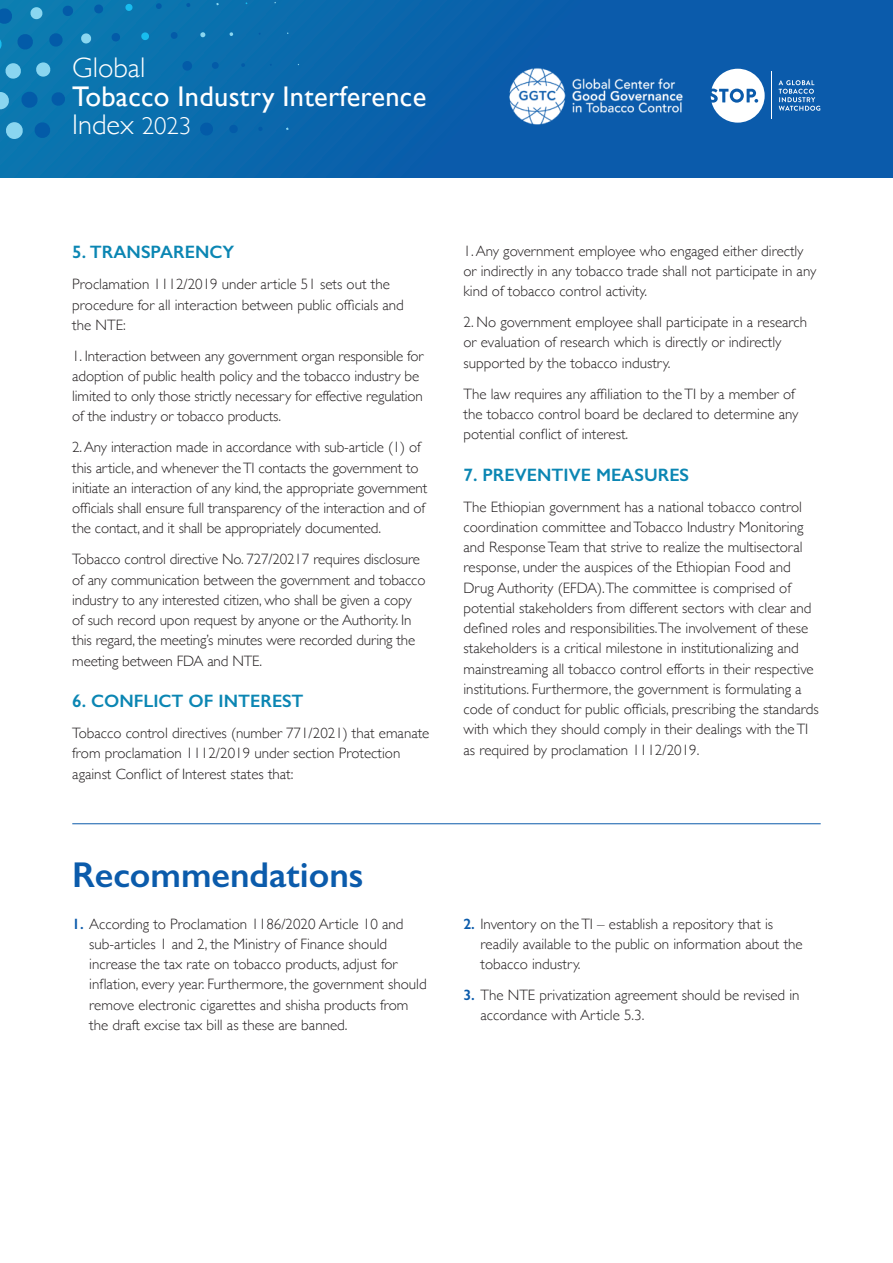
<style>
.page{position:relative;width:893px;height:1263px;background:#fff}
.page>*{position:absolute;margin:0;border:0;box-sizing:border-box;transform-origin:0 0}
.t1{font:600 36px "Gill Sans";color:#0b5bab}
.t2{font:28.5px/28.5px "Gill Sans";letter-spacing:.01em;color:#fff}
.t3{font:300 28.5px "Gill Sans";color:#fff}
.t4{font:600 18px "Gill Sans";color:#0b86b3}
.Body_Copy{font:300 15px/20.2px "Gill Sans";color:#231f20}
.s1{font-weight:300}
.s2{font-weight:300;font-size:24.75px}
.s3{font-weight:600;color:#0b5bab}
</style>
<div class="page">
<div style="left:0;top:0;width:893px;height:177px;background:linear-gradient(to right,#0a74ae,#0b54aa)"></div>
<svg style="left:0;top:92px;width:10px;height:17px"></svg>
<svg style="left:5px;top:122px;width:19px;height:17px"></svg>
<svg style="left:15px;top:152px;width:19px;height:1px"></svg>
<svg style="left:0;top:35px;width:3px;height:18px"></svg>
<svg style="left:4px;top:63px;width:18px;height:16px"></svg>
<svg style="left:20px;top:91px;width:19px;height:18px"></svg>
<svg style="left:34px;top:121px;width:17px;height:18px"></svg>
<svg style="left:43px;top:153px;width:18px;height:1px"></svg>
<svg style="left:0;top:7px;width:13px;height:18px"></svg>
<svg style="left:16px;top:33px;width:18px;height:18px"></svg>
<svg style="left:35px;top:62px;width:16px;height:15px"></svg>
<svg style="left:51px;top:91px;width:15px;height:16px"></svg>
<svg style="left:62px;top:123px;width:16px;height:14px"></svg>
<svg style="left:30px;top:7px;width:13px;height:12px"></svg>
<svg style="left:48px;top:32px;width:16px;height:15px"></svg>
<svg style="left:65px;top:61px;width:15px;height:15px"></svg>
<svg style="left:80px;top:92px;width:13px;height:13px"></svg>
<svg style="left:91px;top:123px;width:14px;height:13px"></svg>
<svg style="left:62px;top:5px;width:12px;height:12px"></svg>
<svg style="left:80px;top:33px;width:12px;height:10px"></svg>
<svg style="left:96px;top:62px;width:12px;height:11px"></svg>
<svg style="left:109px;top:93px;width:12px;height:10px"></svg>
<svg style="left:119px;top:124px;width:12px;height:11px"></svg>
<svg style="left:94px;top:4px;width:10px;height:10px"></svg>
<svg style="left:111px;top:32px;width:10px;height:10px"></svg>
<svg style="left:125px;top:62px;width:11px;height:10px"></svg>
<svg style="left:137px;top:92px;width:11px;height:11px"></svg>
<svg style="left:147px;top:124px;width:11px;height:10px"></svg>
<svg style="left:125px;top:3px;width:8px;height:8px"></svg>
<svg style="left:141px;top:32px;width:9px;height:9px"></svg>
<svg style="left:153px;top:61px;width:12px;height:11px"></svg>
<svg style="left:163px;top:91px;width:15px;height:13px"></svg>
<svg style="left:173px;top:123px;width:13px;height:12px"></svg>
<svg style="left:156px;top:3px;width:6px;height:6px"></svg>
<svg style="left:170px;top:32px;width:8px;height:7px"></svg>
<svg style="left:182px;top:60px;width:11px;height:11px"></svg>
<svg style="left:191px;top:90px;width:14px;height:14px"></svg>
<svg style="left:199px;top:122px;width:15px;height:14px"></svg>
<svg style="left:186px;top:3px;width:5px;height:4px"></svg>
<svg style="left:200px;top:32px;width:6px;height:5px"></svg>
<svg style="left:211px;top:62px;width:8px;height:7px"></svg>
<svg style="left:221px;top:93px;width:9px;height:8px"></svg>
<svg style="left:229px;top:124px;width:9px;height:10px"></svg>
<svg style="left:229px;top:32px;width:4px;height:4px"></svg>
<svg style="left:241px;top:63px;width:4px;height:4px"></svg>
<svg style="left:251px;top:94px;width:4px;height:5px"></svg>
<svg style="left:258px;top:126px;width:5px;height:5px"></svg>
<svg style="left:711px;top:69px;width:54px;height:54px"></svg>
<div style="left:733px;top:92px;width:8px;height:8px;background:#fff;border-radius:50%"></div>
<hr style="left:772px;top:71px;width:1px;height:48px;background:#fff">
<svg style="left:778px;top:80px;width:42px;height:31px"></svg>
<img style="left:497px;top:57px;width:193px;height:77px">
<hr style="left:72px;top:823px;width:749px;height:1px;background:#0b5bab">
<h2 class="t3" style="left:72px;top:45px;width:75px">Global</h2>
<h2 class="t2" style="left:72px;top:81px;width:356px">Tobacco Industry Interference<br><span class="s1">Index</span> <span class="s2">2023</span></h2>
<h3 class="t4" style="left:72px;top:241px;width:164px">5. TRANSPARENCY</h3>
<p class="Body_Copy" style="left:72px;top:274px;width:333px">Proclamation 1112/2019 under article 51 sets out the procedure for all interaction between public officials and the NTE:</p>
<p class="Body_Copy" style="left:72px;top:345px;width:353px">1. Interaction between any government organ responsible for adoption of public health policy and the tobacco industry be limited to only those strictly necessary for effective regulation of the industry or tobacco products.</p>
<p class="Body_Copy" style="left:72px;top:437px;width:357px">2. Any interaction made in accordance with sub-article (1) of this article, and whenever the TI contacts the government to initiate an interaction of any kind, the appropriate government officials shall ensure full transparency of the interaction and of the contact, and it shall be appropriately documented.</p>
<p class="Body_Copy" style="left:72px;top:548px;width:355px">Tobacco control directive No. 727/20217 requires disclosure of any communication between the government and tobacco industry to any interested citizen, who shall be given a copy of such record upon request by anyone or the Authority. In this regard, the meeting’s minutes were recorded during the meeting between FDA and NTE.</p>
<h3 class="t4" style="left:72px;top:690px;width:233px">6. CONFLICT OF INTEREST</h3>
<p class="Body_Copy" style="left:72px;top:722px;width:359px">Tobacco control directives (number 771/2021) that emanate from proclamation 1112/2019 under section Protection against Conflict of Interest states that:</p>
<p class="Body_Copy" style="left:463px;top:240px;width:354px">1. Any government employee who engaged either directly or indirectly in any tobacco trade shall not participate in any kind of tobacco control activity.</p>
<p class="Body_Copy" style="left:463px;top:311px;width:345px">2. No government employee shall participate in a research or evaluation of research which is directly or indirectly supported by the tobacco industry.</p>
<p class="Body_Copy" style="left:463px;top:383px;width:337px">The law requires any affiliation to the TI by a member of the tobacco control board be declared to determine any potential conflict of interest.</p>
<h3 class="t4" style="left:463px;top:464px;width:227px">7. PREVENTIVE MEASURES</h3>
<p class="Body_Copy" style="left:463px;top:496px;width:357px">The Ethiopian government has a national tobacco control coordination committee and Tobacco Industry Monitoring and Response Team that strive to realize the multisectoral response, under the auspices of the Ethiopian Food and Drug Authority (EFDA).The committee is comprised of potential stakeholders from different sectors with clear and defined roles and responsibilities.The involvement of these stakeholders is a critical milestone in institutionalizing and mainstreaming all tobacco control efforts in their respective institutions. Furthermore, the government is formulating a code of conduct for public officials, prescribing the standards with which they should comply in their dealings with the TI as required by proclamation 1112/2019.</p>
<h2 class="t1" style="left:72px;top:853px;width:293px">Recommendations</h2>
<p class="Body_Copy" style="left:89px;top:913px;width:339px;text-indent:-17px"><span class="s3">1.</span> According to Proclamation 1186/2020 Article 10 and sub-articles 1 and 2, the Ministry of Finance should increase the tax rate on tobacco products, adjust for inflation, every year. Furthermore, the government should remove electronic cigarettes and shisha products from the draft excise tax bill as these are banned.</p>
<p class="Body_Copy" style="left:480px;top:913px;width:324px;text-indent:-17px"><span class="s3">2.</span> Inventory on the TI – establish a repository that is readily available to the public on information about the tobacco industry.</p>
<p class="Body_Copy" style="left:480px;top:984px;width:320px;text-indent:-17px"><span class="s3">3.</span> The NTE privatization agreement should be revised in accordance with Article 5.3.</p>
</div>
